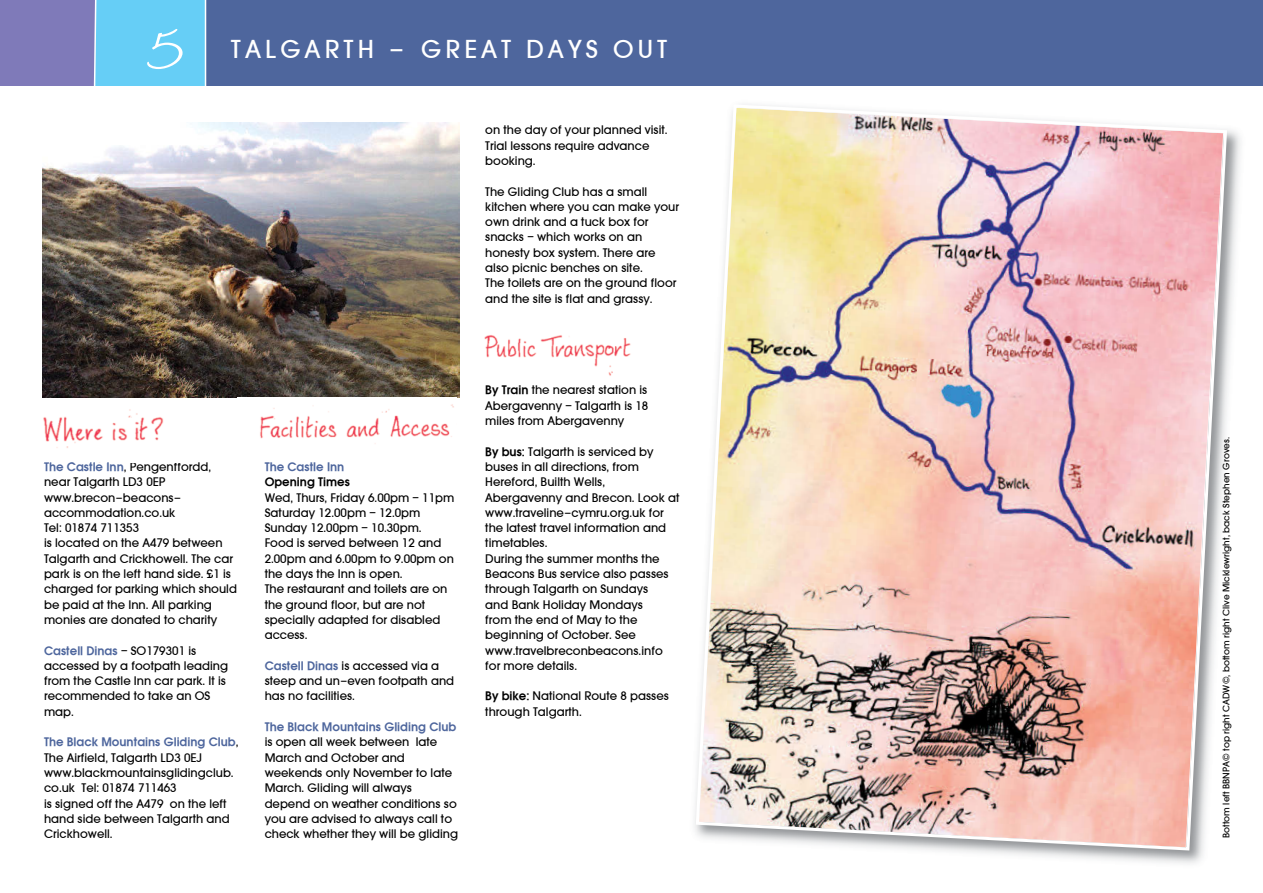
<style>
.page{position:relative;width:1263px;height:893px;background:#fff}
.page>*{position:absolute;margin:0;border:0;box-sizing:border-box;transform-origin:0 0}
.t1{font:90px "Wiesbaden Swing";color:#fff}
.t2{font:27px "Avant Garde Md CYM";letter-spacing:.15em;color:#fff}
.t3{font:12.9px/15.3px "Avant Garde Md CYM";color:#000}
.t4{font:12.9px "Avant Garde CYM Demi";color:#4e669d}
.t5{font:12.9px "Avant Garde CYM Demi";color:#000}
.t6{font:9.9px "Avant Garde Md CYM";color:#000}
.s1{font-family:"Lucida Grande"}
.s2{font-family:"Avant Garde CYM Demi";color:#4e669d}
.s3{font-family:"Avant Garde Md CYM";color:#000}
.s4{font-family:"Avant Garde CYM Demi"}
</style>
<div class="page">
<div style="left:206px;top:0;width:1057px;height:85px;background:#4e669d"></div>
<div style="left:0;top:0;width:206px;height:85px;background:#66cef6"></div>
<div style="left:0;top:0;width:95px;height:85px;background:#7f7ab9"></div>
<hr style="left:205px;top:0;width:1px;height:94px;background:#fff">
<svg style="left:93px;top:0;width:5px;height:86px"></svg>
<img style="left:484px;top:335px;width:147px;height:41px">
<img style="left:972px;top:130px;width:269px;height:734px">
<img style="left:694px;top:105px;width:534px;height:747px">
<img style="left:43px;top:123px;width:416px;height:274px">
<img style="left:260px;top:404px;width:194px;height:40px">
<img style="left:43px;top:409px;width:121px;height:39px">
<img style="left:44px;top:462px;width:65px;height:1px">
<h1 class="t1" style="left:146px;top:-16px;width:40px">5</h1>
<h2 class="t2" style="left:231px;top:34px;width:438px">talgarth <span class="s1">-</span> great days out</h2>
<p class="t3" style="left:485px;top:122px;width:184px">on the day of your planned visit. trial lessons require advance booking.</p>
<p class="t3" style="left:485px;top:184px;width:195px">the gliding Club has a small kitchen where you can make your own drink and a tuck box for snacks – which works on an honesty box system. there are also picnic benches on site.<br>the toilets are on the ground floor and the site is flat and grassy.</p>
<p class="t3" style="left:44px;top:459px;width:194px"><span class="s2">The Castle Inn</span>, Pengenffordd, near talgarth ld3 0eP www.brecon<span class="s1">-</span>beacons&shy;accommodation.co.uk<br>tel: 01874 711353<br>is located on the a479 between talgarth and Crickhowell. the car park is on the left hand side. £1 is charged for parking which should be paid at the Inn. all parking monies are donated to charity</p>
<p class="t4" style="left:44px;top:643px;width:154px">Castell Dinas <span class="s3">– so179301 is</span></p>
<p class="t3" style="left:44px;top:658px;width:186px">accessed by a footpath leading from the Castle Inn car park. It is recommended to take an os map.</p>
<p class="t4" style="left:44px;top:734px;width:196px">The Black Mountains Gliding Club<span class="s3">,</span></p>
<p class="t3" style="left:44px;top:750px;width:191px">the airfield, talgarth ld3 0eJ www.blackmountainsglidingclub. co.uk tel: 01874 711463<br>is signed off the a479 on the left hand side between talgarth and<br>Crickhowell.</p>
<p class="t4" style="left:265px;top:459px;width:81px">The Castle Inn</p>
<p class="t5" style="left:265px;top:474px;width:87px">Opening Times</p>
<p class="t3" style="left:265px;top:490px;width:191px">Wed, thurs, Friday 6.00pm – 11pm saturday 12.00pm – 12.0pm sunday 12.00pm – 10.30pm.<br>Food is served between 12 and<br>2.00pm and 6.00pm to 9.00pm on the days the Inn is open.<br>the restaurant and toilets are on the ground floor, but are not specially adapted for disabled access.</p>
<p class="t3" style="left:265px;top:658px;width:191px"><span class="s2">Castell Dinas</span> is accessed via a steep and un<span class="s1">-</span>even footpath and has no facilities.</p>
<p class="t4" style="left:265px;top:719px;width:193px">The Black Mountains Gliding Club</p>
<p class="t3" style="left:265px;top:734px;width:195px">is open all week between late<br>March and october and weekends only November to late<br>March. gliding will always depend on weather conditions so you are advised to always call to check whether they will be gliding</p>
<p class="t3" style="left:485px;top:382px;width:165px;text-align:justify"><span class="s4">By Train</span> the nearest station is abergavenny – talgarth is 18 miles from abergavenny</p>
<p class="t3" style="left:485px;top:444px;width:196px"><span class="s4">By bus:</span> talgarth is serviced by buses in all directions, from hereford, Builth Wells, abergavenny and Brecon. look at www.traveline<span class="s1">-</span>cymru.org.uk for the latest travel information and timetables.<br>during the summer months the<br>Beacons Bus service also passes through talgarth on sundays<br>and Bank holiday Mondays<br>from the end of May to the beginning of october. see www.travelbreconbeacons.info for more details.</p>
<p class="t3" style="left:485px;top:688px;width:185px"><span class="s4">By bike:</span> National route 8 passes through talgarth.</p>
<p class="t6" style="left:1220px;top:838px;width:402px;rotate:-90deg">Bottom left BBNPa© top right CadW©, bottom right Clive Micklewright, back stephen groves.</p>
</div>
